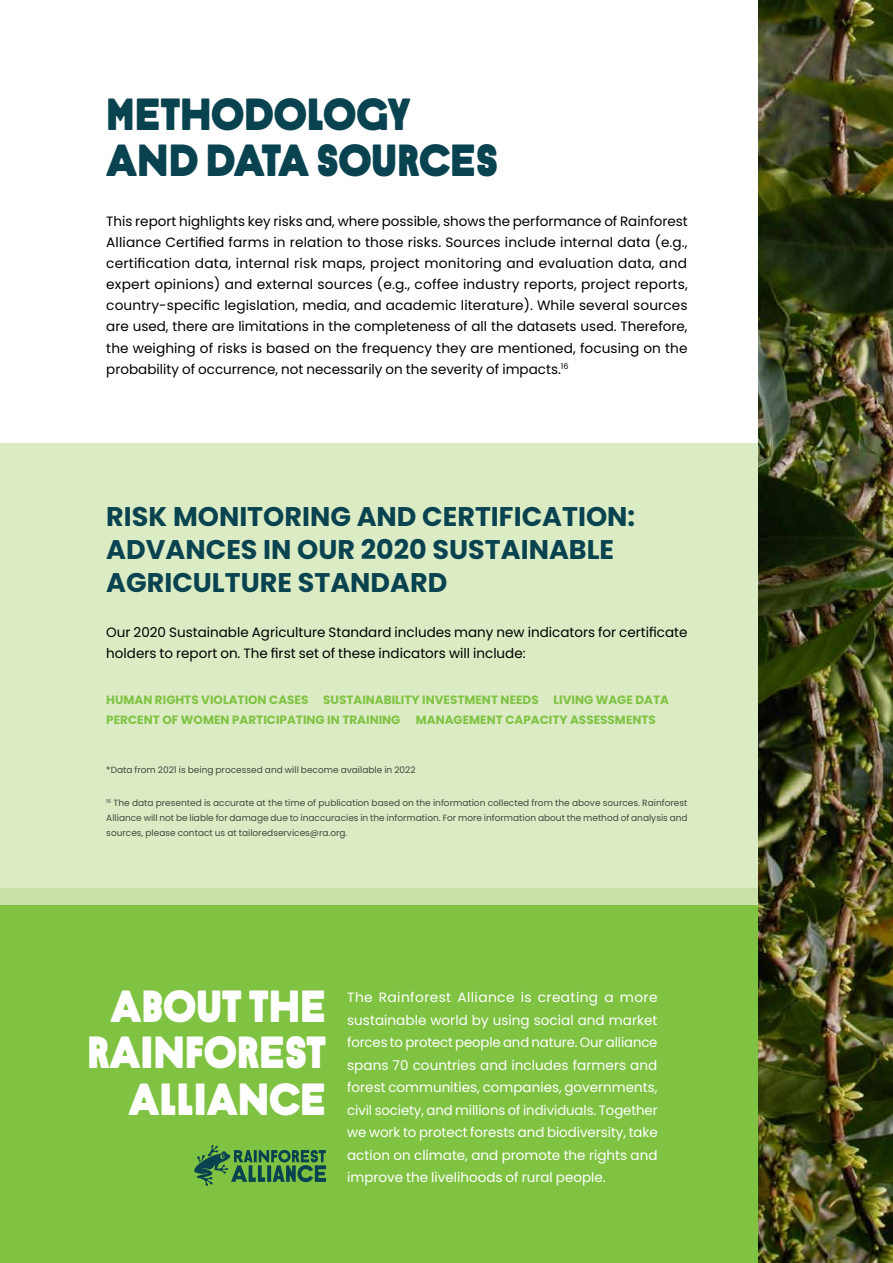
<style>
.page{position:relative;width:893px;height:1263px;background:#fff}
.page>*{position:absolute;margin:0;border:0;box-sizing:border-box;transform-origin:0 0}
.t1{font:900 45px/46.5px "Krana Alliance";color:#fff}
.t2{font:900 45px/46.5px "Krana Alliance";color:#094350}
.t3{font:700 27px/33px "Poppins";color:#094350}
.t4{font:13.5px/21px "Poppins";color:#000;text-align:justify}
.t5{font:13.5px/22.5px "Poppins";color:#fff;text-align:justify}
.t6{font:700 12px/20.1px "Poppins";color:#80c342}
.t7{font:9px/15px "Poppins";color:#000;text-align:justify}
</style>
<div class="page">
<div style="left:0;top:443px;width:893px;height:462px;background:#dbebc4"></div>
<div style="left:0;top:889px;width:893px;height:264px;background:#c9e1a6"></div>
<div style="left:0;top:905px;width:893px;height:358px;background:#80c342"></div>
<svg style="left:194px;top:1145px;width:132px;height:41px"></svg>
<img style="left:758px;top:0;width:135px;height:1263px">
<h1 class="t2" style="left:106px;top:90px;width:393px">METHODOLOGY<br>AND DATA SOURCES</h1>
<p class="t4" style="left:106px;top:211px;width:583px">This report highlights key risks and, where possible, shows the performance of Rainforest Alliance Certified farms in relation to those risks. Sources include internal data (e.g., certification data, internal risk maps, project monitoring and evaluation data, and expert opinions) and external sources (e.g., coffee industry reports, project reports, country-specific legislation, media, and academic literature). While several sources are used, there are limitations in the completeness of all the datasets used. Therefore, the weighing of risks is based on the frequency they are mentioned, focusing on the probability of occurrence, not necessarily on the severity of impacts.<sup>16</sup></p>
<h2 class="t3" style="left:106px;top:500px;width:530px">RISK MONITORING AND CERTIFICATION:<br>ADVANCES IN OUR 2020 SUSTAINABLE<br>AGRICULTURE STANDARD</h2>
<p class="t4" style="left:106px;top:622px;width:583px">Our 2020 Sustainable Agriculture Standard includes many new indicators for certificate holders to report on. The first set of these indicators will include:</p>
<p class="t6" style="left:106px;top:690px;width:564px">HUMAN RIGHTS VIOLATION CASES SUSTAINABILITY INVESTMENT NEEDS LIVING WAGE DATA<br>PERCENT OF WOMEN PARTICIPATING IN TRAINING</p>
<p class="t6" style="left:416px;top:710px;width:242px">MANAGEMENT CAPACITY ASSESSMENTS</p>
<p class="t7" style="left:106px;top:762px;width:311px">*Data from 2021 is being processed and will become available in 2022</p>
<p class="t7" style="left:106px;top:796px;width:583px"><sup>16</sup> The data presented is accurate at the time of publication based on the information collected from the above sources. Rainforest Alliance will not be liable for damage due to inaccuracies in the information. For more information about the method of analysis and sources, please contact us at tailoredservices@ra.org.</p>
<h1 class="t1" style="left:110px;top:982px;width:165px">ABOUT THE</h1>
<h1 class="t1" style="left:87px;top:1029px;width:24px">RAINF</h1>
<h1 class="t1" style="left:128px;top:1029px;width:131px;text-indent:76px">OREST<br>ALLIANCE</h1>
<p class="t5" style="left:347px;top:986px;width:312px">The Rainforest Alliance is creating a more sustainable world by using social and market forces to protect people and nature. Our alliance spans 70 countries and includes farmers and forest communities, companies, governments, civil society, and millions of individuals. Together we work to protect forests and biodiversity, take action on climate, and promote the rights and improve the livelihoods of rural people.</p>
</div>
